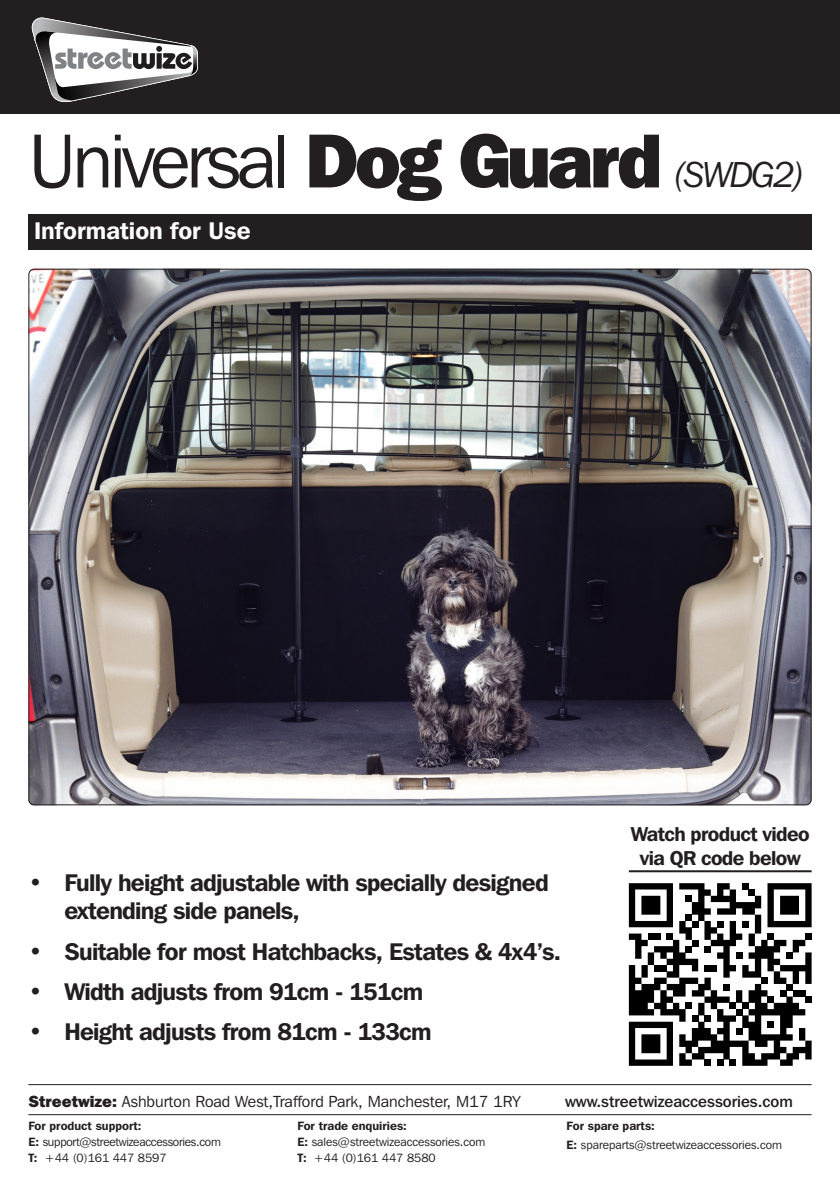
<style>
.page{position:relative;width:840px;height:1191px;background:#fff}
.page>*{position:absolute;margin:0;border:0;box-sizing:border-box;transform-origin:0 0}
.t1{font:76px "Franklin Gothic IT Cby BT";letter-spacing:-.05em;color:#231f20}
.t2{font:600 24px/28.8px "Franklin Gothic IT Cby BT";letter-spacing:-.03em;color:#231f20}
.t3{font:600 24px "Franklin Gothic IT Cby BT";color:#fff}
.t4{font:600 20px "Franklin Gothic IT Cby BT";letter-spacing:-.03em;color:#231f20}
.t5{font:16px "Franklin Gothic IT Cby BT";color:#231f20}
.t6{font:500 16px "Franklin Gothic IT Cby BT";color:#231f20}
.t7{font:12px/16px "Franklin Gothic IT Cby BT";color:#231f20}
.t8{font:12px/16px "Franklin Gothic IT Cby BT";letter-spacing:-.02em;color:#231f20}
.t9{font:600 12px "Franklin Gothic IT Cby BT";color:#231f20}
.s1{font-weight:800}
.s2{font-style:italic;font-size:36px}
.s3{font-weight:600}
</style>
<div class="page">
<img style="left:29px;top:269px;width:782px;height:536px">
<div style="left:0;top:0;width:839px;height:113px;background:#231f20"></div>
<svg style="left:31px;top:18px;width:166px;height:85px"></svg>
<div style="left:28px;top:214px;width:783px;height:35px;background:#231f20"></div>
<svg style="left:628px;top:883px;width:183px;height:182px"></svg>
<hr style="left:28px;top:1084px;width:783px;height:1px;background:#231f20">
<hr style="left:28px;top:1114px;width:783px;height:1px;background:#231f20">
<hr style="left:628px;top:870px;width:183px;height:2px;background:#231f20">
<p class="t1" style="left:28px;top:114px;width:777px">Universal <span class="s1">Dog Guard</span> <span class="s2">(SWDG2)</span></p>
<p class="t3" style="left:34px;top:216px;width:218px">Information for Use</p>
<p class="t2" style="left:64px;top:867px;width:485px;text-indent:-36px">• Fully height adjustable with specially designed extending side panels,</p>
<p class="t2" style="left:28px;top:936px;width:534px">• Suitable for most Hatchbacks, Estates &amp; 4x4’s.</p>
<p class="t2" style="left:28px;top:976px;width:396px">• Width adjusts from 91cm - 151cm</p>
<p class="t2" style="left:28px;top:1016px;width:404px">• Height adjusts from 81cm - 133cm</p>
<p class="t4" style="left:630px;top:821px;width:180px">Watch product video</p>
<p class="t4" style="left:639px;top:845px;width:162px">via QR code below</p>
<p class="t5" style="left:28px;top:1091px;width:493px"><span class="s1">Streetwize:</span> Ashburton Road West,Trafford Park, Manchester, M17 1RY</p>
<p class="t6" style="left:564px;top:1091px;width:229px">www.streetwizeaccessories.com</p>
<p class="t8" style="left:28px;top:1117px;width:194px"><span class="s3">For product support:<br>E:</span> support@streetwizeaccessories.com<br><span class="s3">T:</span> +44 (0)161 447 8597</p>
<p class="t7" style="left:297px;top:1117px;width:189px"><span class="s3">For trade enquiries:<br>E:</span> sales@streetwizeaccessories.com<br><span class="s3">T:</span> +44 (0)161 447 8580</p>
<p class="t9" style="left:566px;top:1118px;width:90px">For spare parts:</p>
<p class="t7" style="left:566px;top:1136px;width:217px"><span class="s3">E:</span> spareparts@streetwizeaccessories.com</p>
</div>
